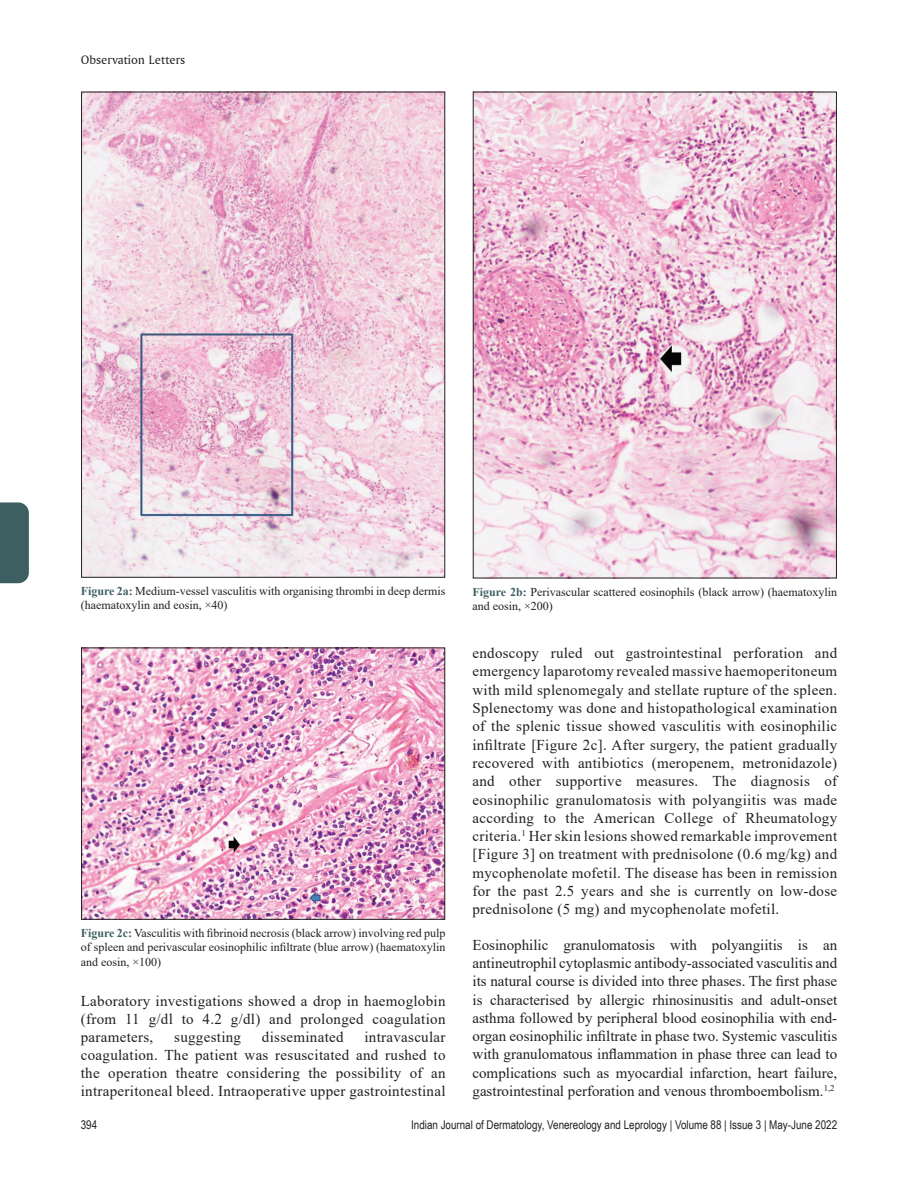
<style>
.page{position:relative;width:918px;height:1188px;background:#fff}
.page>*{position:absolute;margin:0;border:0;box-sizing:border-box;transform-origin:0 0}
.t1{font:15px/18.3px "Times New Roman";letter-spacing:.02em;color:#231f20;text-align:justify}
.t2{font:12.75px "Amerigo BT Roman A";color:#231f20}
.t3{font:12px/14.4px "Times New Roman";color:#231f20}
.t4{font:12px "Arial Narrow";color:#231f20}
.s1{font-weight:700;color:#3e5f62}
</style>
<div class="page">
<div style="left:0;top:502px;width:29px;height:81px;background:#3e5f62"></div>
<img style="left:83px;top:94px;width:360px;height:481px">
<img style="left:83px;top:650px;width:360px;height:268px">
<div style="left:81px;top:648px;width:364px;height:272px;border:1px solid #231f20"></div>
<img style="left:475px;top:94px;width:360px;height:482px">
<p class="t2" style="left:81px;top:52px;width:106px">Observation Letters</p>
<p class="t3" style="left:81px;top:583px;width:366px"><span class="s1">Figure 2a:</span> Medium-vessel vasculitis with organising thrombi in deep dermis (haematoxylin and eosin, ×40)</p>
<p class="t3" style="left:81px;top:925px;width:366px;text-align:justify"><span class="s1">Figure 2c:</span> Vasculitis with fibrinoid necrosis (black arrow) involving red pulp of spleen and perivascular eosinophilic infiltrate (blue arrow) (haematoxylin and eosin, ×100)</p>
<p class="t1" style="left:81px;top:992px;width:366px">Laboratory investigations showed a drop in haemoglobin (from 11 g/dl to 4.2 g/dl) and prolonged coagulation parameters,</p>
<p class="t1" style="left:81px;top:1028px;width:366px;text-indent:284px">intravascular coagulation. The patient was resuscitated and rushed to the operation theatre considering the possibility of an intraperitoneal bleed. Intraoperative upper gastrointestinal</p>
<p class="t1" style="left:174px;top:1028px;width:68px">suggesting</p>
<p class="t1" style="left:262px;top:1028px;width:83px">disseminated</p>
<p class="t3" style="left:472px;top:584px;width:366px"><span class="s1">Figure 2b:</span> Perivascular scattered eosinophils (black arrow) (haematoxylin and eosin, ×200)</p>
<p class="t1" style="left:472px;top:643px;width:366px">endoscopy ruled out gastrointestinal perforation and emergency laparotomy revealed massive haemoperitoneum with mild splenomegaly and stellate rupture of the spleen.<br>Splenectomy was done and histopathological examination of the splenic tissue showed vasculitis with eosinophilic infiltrate [Figure 2c]. After surgery, the patient gradually recovered with antibiotics (meropenem, metronidazole) and other supportive measures. The diagnosis of eosinophilic granulomatosis with polyangiitis was made according to the American College of Rheumatology criteria.<sup>1</sup> Her skin lesions showed remarkable improvement [Figure 3] on treatment with prednisolone (0.6 mg/kg) and mycophenolate mofetil. The disease has been in remission for the past 2.5 years and she is currently on low-dose prednisolone (5 mg) and mycophenolate mofetil.</p>
<p class="t1" style="left:473px;top:935px;width:366px">Eosinophilic granulomatosis with polyangiitis is an antineutrophil cytoplasmic antibody-associated vasculitis and its natural course is divided into three phases. The first phase is characterised by allergic rhinosinusitis and adult-onset asthma followed by peripheral blood eosinophilia with end&shy;organ eosinophilic infiltrate in phase two. Systemic vasculitis with granulomatous inflammation in phase three can lead to complications such as myocardial infarction, heart failure, gastrointestinal perforation and venous thromboembolism.<sup>1,2</sup></p>
<p class="t4" style="left:81px;top:1116px;width:18px">394</p>
<p class="t4" style="left:411px;top:1116px;width:427px">Indian Journal of Dermatology, Venereology and Leprology | Volume 88 | Issue 3 | May-June 2022</p>
</div>
